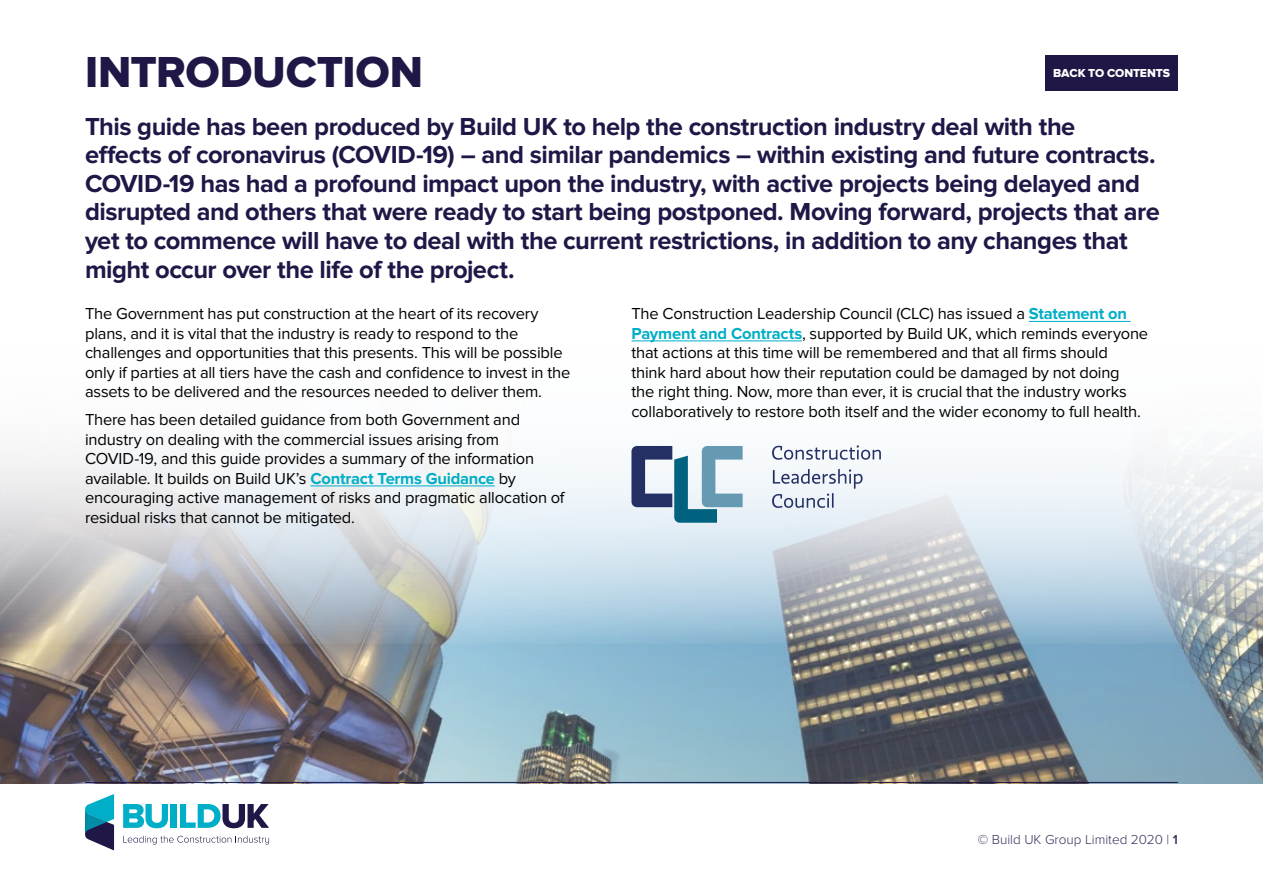
<style>
.page{position:relative;width:1263px;height:893px;background:#fff}
.page>*{position:absolute;margin:0;border:0;box-sizing:border-box;transform-origin:0 0}
.t1{font:45px "Proxima Nova Extrabld";letter-spacing:-.005em;color:#201747}
.t2{font:700 25.5px/28.5px "Proxima Nova";letter-spacing:-.02em;color:#201747}
.t3{font:16.5px/19.5px "Proxima Nova";letter-spacing:-.01em;color:#000}
.t4{font:300 13.5px "Proxima Nova";color:#362e5a}
.t5{font:12px "Proxima Nova Extrabld";letter-spacing:-.01em;color:#fff}
.s1{font-weight:700;color:#00aec7}
.s2{font-weight:600}
</style>
<div class="page">
<img style="left:0;top:643px;width:1263px;height:140px">
<svg style="left:0;top:320px;width:1263px;height:323px"></svg>
<hr style="left:310px;top:486px;width:185px;height:1px;background:#00aec7">
<svg style="left:631px;top:446px;width:112px;height:77px"></svg>
<svg style="left:772px;top:445px;width:109px;height:15px"></svg>
<svg style="left:772px;top:469px;width:90px;height:39px"></svg>
<svg style="left:123px;top:836px;width:146px;height:8px"></svg>
<svg style="left:85px;top:794px;width:29px;height:56px"></svg>
<svg style="left:123px;top:804px;width:45px;height:24px"></svg>
<div style="left:171px;top:804px;width:6px;height:24px;background:#00aec7"></div>
<svg style="left:180px;top:804px;width:89px;height:24px"></svg>
<hr style="left:85px;top:782px;width:1093px;height:1px;background:#201747">
<hr style="left:1029px;top:321px;width:101px;height:1px;background:#00aec7">
<hr style="left:631px;top:341px;width:171px;height:1px;background:#00aec7">
<div style="left:1045px;top:55px;width:133px;height:36px;background:#201747"></div>
<h1 class="t1" style="left:85px;top:46px;width:340px">INTRODUCTION</h1>
<p class="t5" style="left:1053px;top:66px;width:118px">BACK TO CONTENTS</p>
<p class="t2" style="left:85px;top:113px;width:1076px">This guide has been produced by Build UK to help the construction industry deal with the<br>effects of coronavirus (COVID-19) – and similar pandemics – within existing and future contracts.<br>COVID-19 has had a profound impact upon the industry, with active projects being delayed and disrupted and others that were ready to start being postponed. Moving forward, projects that are yet to commence will have to deal with the current restrictions, in addition to any changes that might occur over the life of the project.</p>
<p class="t3" style="left:85px;top:304px;width:487px">The Government has put construction at the heart of its recovery plans, and it is vital that the industry is ready to respond to the challenges and opportunities that this presents. This will be possible only if parties at all tiers have the cash and confidence to invest in the assets to be delivered and the resources needed to deliver them.</p>
<p class="t3" style="left:85px;top:410px;width:481px">There has been detailed guidance from both Government and industry on dealing with the commercial issues arising from COVID-19, and this guide provides a summary of the information available. It builds on Build UK’s <span class="s1">Contract Terms Guidance</span> by encouraging active management of risks and pragmatic allocation of residual risks that cannot be mitigated.</p>
<p class="t3" style="left:631px;top:304px;width:518px">The Construction Leadership Council (CLC) has issued a <span class="s1">Statement on Payment and Contracts</span>, supported by Build UK, which reminds everyone that actions at this time will be remembered and that all firms should<br>think hard about how their reputation could be damaged by not doing<br>the right thing. Now, more than ever, it is crucial that the industry works collaboratively to restore both itself and the wider economy to full health.</p>
<p class="t4" style="left:978px;top:832px;width:202px">© Build UK Group Limited 2020 | <span class="s2">1</span></p>
</div>
